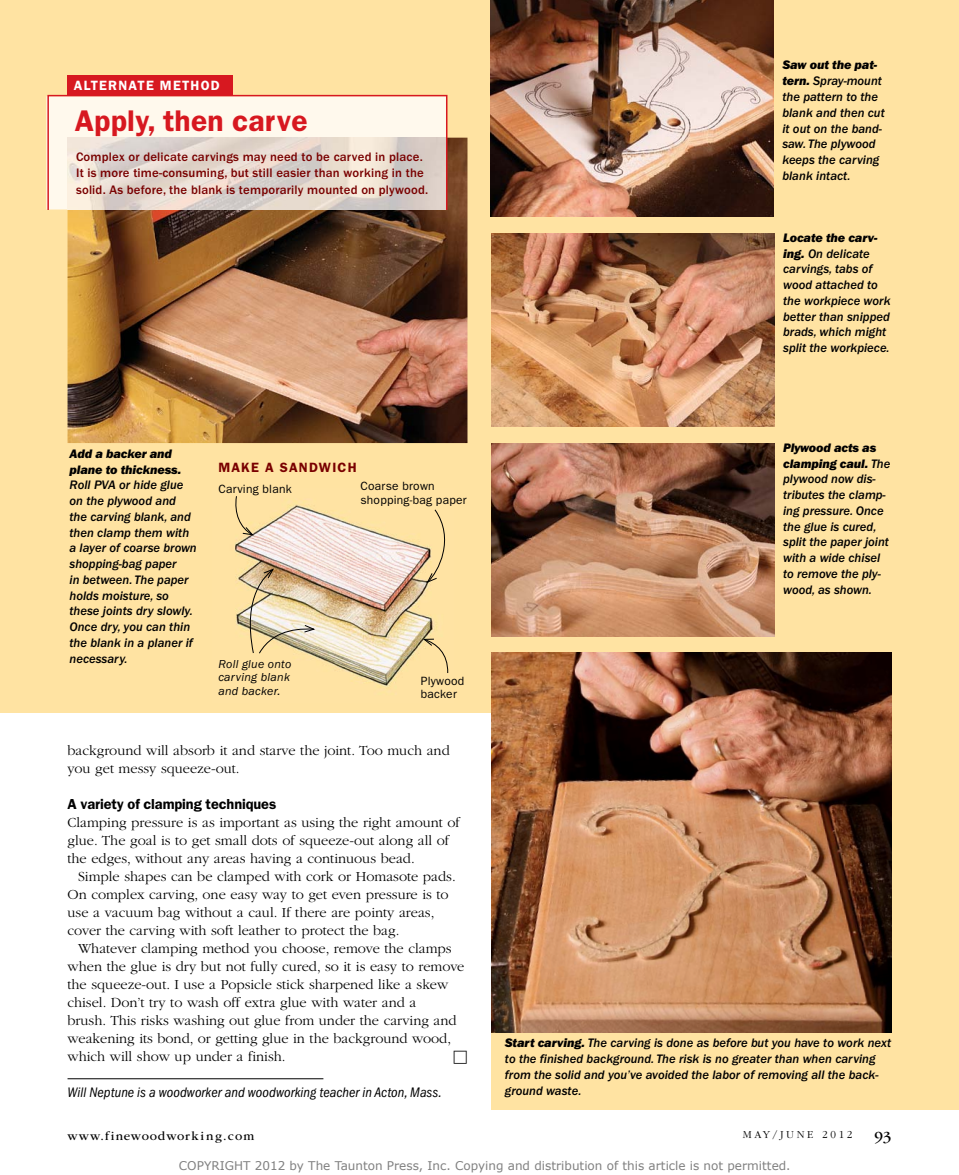
<style>
.page{position:relative;width:959px;height:1175px;background:#fff}
.page>*{position:absolute;margin:0;border:0;box-sizing:border-box;transform-origin:0 0}
.t1{font:600 30px "ITC Franklin Gothic Std";letter-spacing:.005em;color:#d71820}
.t2{font:16.05px "ITC Garamond Std";color:#000}
.t3{font:600 14.55px "ITC Franklin Gothic Std";letter-spacing:-.005em;color:#000}
.t4{font:300 14.4px/18px "ITC Garamond Std";color:#000}
.t5{font:14.4px "Universal Std Newswith Comm Pi";color:#000}
.t6{font:italic condensed 14.25px "ITC Franklin Gothic Std";letter-spacing:.005em;color:#000}
.t7{font:600 13.5px "ITC Franklin Gothic Std";letter-spacing:.09em;color:#fff}
.t8{font:600 13.5px "ITC Franklin Gothic Std";letter-spacing:.09em;color:#790000}
.t9{font:12.75px/15.8px "ITC Franklin Gothic Std Med It";color:#000}
.t10{font:500 12.75px/16.5px "ITC Franklin Gothic Std";letter-spacing:.015em;color:#790000}
.t11{font:12.75px/15.8px "ITC Franklin Gothic Std Hvy It";letter-spacing:-.01em;color:#000}
.t12{font:12.75px "ITC Garamond Std";letter-spacing:.09em;color:#000}
.t13{font:12px "Verdana";color:#808080}
.t14{font:12px/13.5px "ITC Franklin Gothic Std";letter-spacing:.02em;color:#000}
.t15{font:italic 12px/13.5px "ITC Franklin Gothic Std";letter-spacing:.02em;color:#000;text-align:justify}
.t16{font:300 11.1px "ITC Garamond Std";letter-spacing:.24em;color:#000}
.s1{font-family:"ITC Franklin Gothic Std Hvy It"}
.s2{font-family:"ITC Franklin Gothic Std Med It"}
</style>
<div class="page">
<div style="left:0;top:0;width:958px;height:712px;background:#ffe3a2"></div>
<div style="left:491px;top:22px;width:467px;height:1088px;background:#ffe3a2"></div>
<img style="left:235px;top:505px;width:214px;height:182px">
<img style="left:68px;top:138px;width:399px;height:305px">
<img style="left:490px;top:0;width:283px;height:217px">
<img style="left:491px;top:233px;width:283px;height:194px">
<hr style="left:68px;top:1078px;width:255px;height:1px;background:#000">
<div style="left:46px;top:96px;width:398px;height:113px;background:#fff9ed"></div>
<img style="left:68px;top:138px;width:376px;height:70px">
<div style="left:47px;top:95px;width:400px;height:116px;border:2px solid #d71820"></div>
<svg style="left:422px;top:638px;width:26px;height:36px"></svg>
<svg style="left:235px;top:496px;width:19px;height:40px"></svg>
<img style="left:242px;top:568px;width:74px;height:86px">
<svg style="left:426px;top:509px;width:23px;height:74px"></svg>
<img style="left:491px;top:443px;width:283px;height:193px">
<img style="left:491px;top:652px;width:400px;height:380px">
<div style="left:68px;top:76px;width:165px;height:19px;background:#d71820"></div>
<p class="t7" style="left:74px;top:78px;width:147px">ALTERNATE METHOD</p>
<h1 class="t1" style="left:75px;top:103px;width:234px">Apply, then carve</h1>
<p class="t10" style="left:76px;top:149px;width:354px">Complex or delicate carvings may need to be carved in place. it is more time-consuming, but still easier than working in the solid. As before, the blank is temporarily mounted on plywood.</p>
<p class="t11" style="left:69px;top:445px;width:113px">Add a backer and plane to thickness.</p>
<p class="t9" style="left:69px;top:477px;width:129px">Roll PVA or hide glue on the plywood and<br>the carving blank, and then clamp them with a layer of coarse brown shopping-bag paper<br>in between. The paper holds moisture, so these joints dry slowly.<br>Once dry, you can thin the blank in a planer if necessary.</p>
<p class="t8" style="left:218px;top:459px;width:140px">MAKE A SANDWICH</p>
<p class="t14" style="left:218px;top:482px;width:75px">carving blank</p>
<p class="t15" style="left:218px;top:657px;width:75px">Roll glue onto carving blank and backer.</p>
<p class="t14" style="left:360px;top:480px;width:108px">coarse brown shopping-bag paper</p>
<p class="t14" style="left:421px;top:674px;width:45px">plywood backer</p>
<p class="t4" style="left:68px;top:741px;width:384px">background will absorb it and starve the joint. Too much and you get messy squeeze-out.</p>
<p class="t3" style="left:68px;top:795px;width:210px">A variety of clamping techniques</p>
<p class="t4" style="left:68px;top:813px;width:394px">Clamping pressure is as important as using the right amount of glue. The goal is to get small dots of squeeze-out along all of the edges, without any areas having a continuous bead.</p>
<p class="t4" style="left:68px;top:867px;width:390px;text-indent:10px">Simple shapes can be clamped with cork or Homasote pads.<br>On complex carving, one easy way to get even pressure is to use a vacuum bag without a caul. If there are pointy areas, cover the carving with soft leather to protect the bag.</p>
<p class="t4" style="left:68px;top:939px;width:398px;text-indent:10px">Whatever clamping method you choose, remove the clamps when the glue is dry but not fully cured, so it is easy to remove the squeeze-out. I use a Popsicle stick sharpened like a skew chisel. don’t try to wash off extra glue with water and a<br>brush. This risks washing out glue from under the carving and weakening its bond, or getting glue in the background wood, which will show up under a finish.</p>
<p class="t5" style="left:453px;top:1049px;width:16px">☐</p>
<p class="t6" style="left:68px;top:1084px;width:376px">Will Neptune is a woodworker and woodworking teacher in Acton, Mass.</p>
<p class="t11" style="left:782px;top:57px;width:96px">Saw out the pat-</p>
<p class="t9" style="left:782px;top:73px;width:104px"><span class="s1">tern.</span> Spray-mount the pattern to the blank and then cut it out on the band&shy;saw. The plywood keeps the carving blank intact.</p>
<p class="t11" style="left:783px;top:230px;width:96px">Locate the carv-</p>
<p class="t9" style="left:783px;top:246px;width:109px"><span class="s1">ing.</span> On delicate carvings, tabs of wood attached to the workpiece work better than snipped brads, which might split the workpiece.</p>
<p class="t11" style="left:783px;top:439px;width:109px">Plywood acts as clamping caul. <span class="s2">The</span></p>
<p class="t9" style="left:783px;top:471px;width:107px">plywood now dis&shy;tributes the clamp&shy;ing pressure. Once the glue is cured, split the paper joint with a wide chisel to remove the ply&shy;wood, as shown.</p>
<p class="t9" style="left:505px;top:1035px;width:388px"><span class="s1">Start carving.</span> The carving is done as before but you have to work next to the finished background. The risk is no greater than when carving from the solid and you’ve avoided the labor of removing all the back&shy;ground waste.</p>
<p class="t12" style="left:68px;top:1128px;width:188px">www.finewoodworking.com</p>
<p class="t16" style="left:742px;top:1129px;width:111px">MAY/JUNE 2012</p>
<p class="t2" style="left:874px;top:1128px;width:18px">93</p>
<p class="t13" style="left:179px;top:1158px;width:613px">COPYRIGHT 2012 by The Taunton Press, Inc. Copying and distribution of this article is not permitted.</p>
</div>
